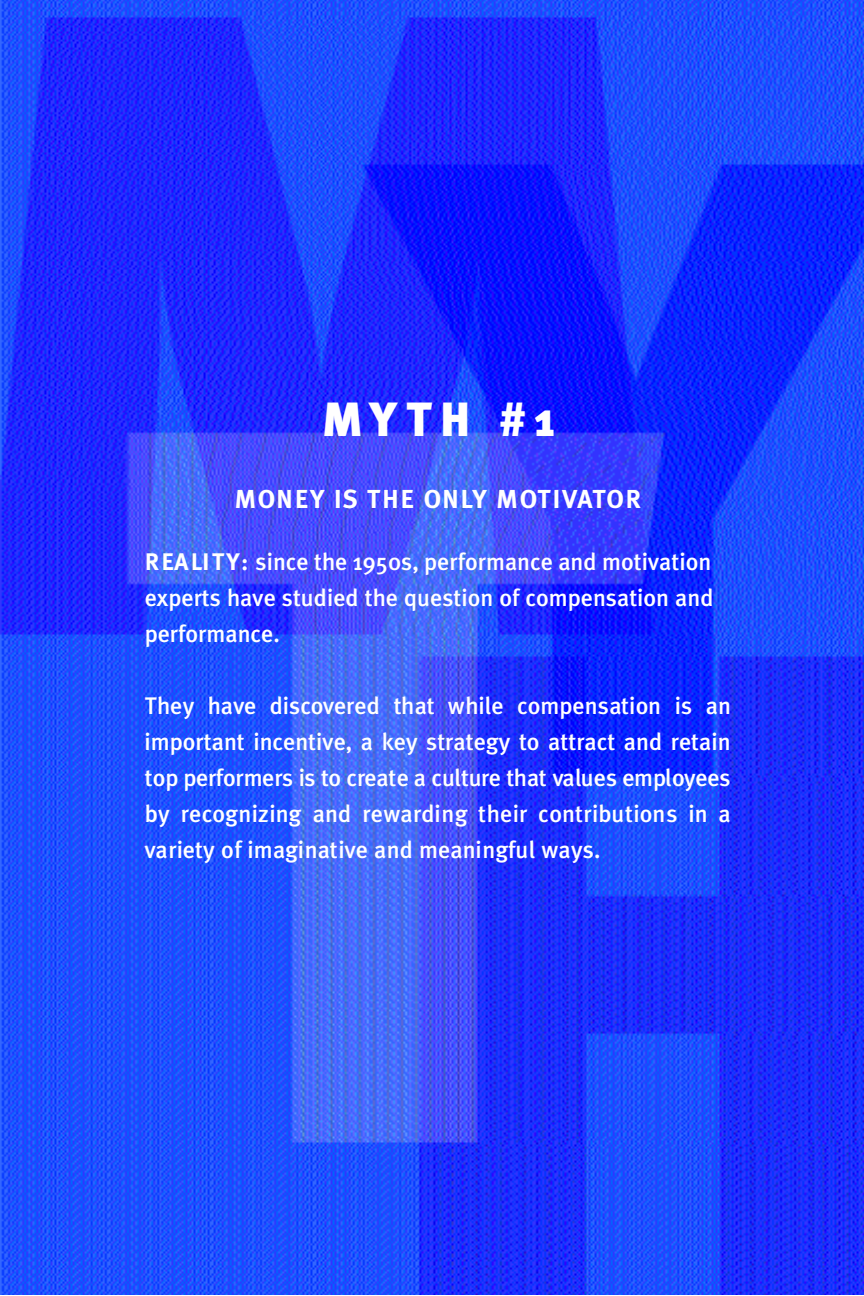
<style>
.page{position:relative;width:864px;height:1296px;background:#fff}
.page>*{position:absolute;margin:0;border:0;box-sizing:border-box;transform-origin:0 0}
.t1{font:900 48px "Meta Plus";color:#fff}
.t2{font:700 26px "Meta Plus";letter-spacing:.05em;color:#fff}
.t3{font:500 24px/36px "Meta Plus";color:#fff;text-align:justify}
.s1{font-weight:700}
</style>
<div class="page">
<img style="left:0;top:0;width:864px;height:1294px">
<h1 class="t1" style="left:321px;top:398px;width:235px">MYTH #1</h1>
<p class="t2" style="left:234px;top:487px;width:408px">MONEY IS THE ONLY MOTI VATO R</p>
<p class="t3" style="left:145px;top:545px;width:570px"><span class="s1">R EA LI TY:</span> since the 1950s, performance and motivation experts have studied the question of compensation and performance.</p>
<p class="t3" style="left:145px;top:689px;width:588px">They have discove red that while compensation is an important incentive, a key strategy to attract and retain top performers is to create a culture that values employe e s by recognizing and re w a rding their contributions in a variety of imaginative and meaningful ways.</p>
</div>
